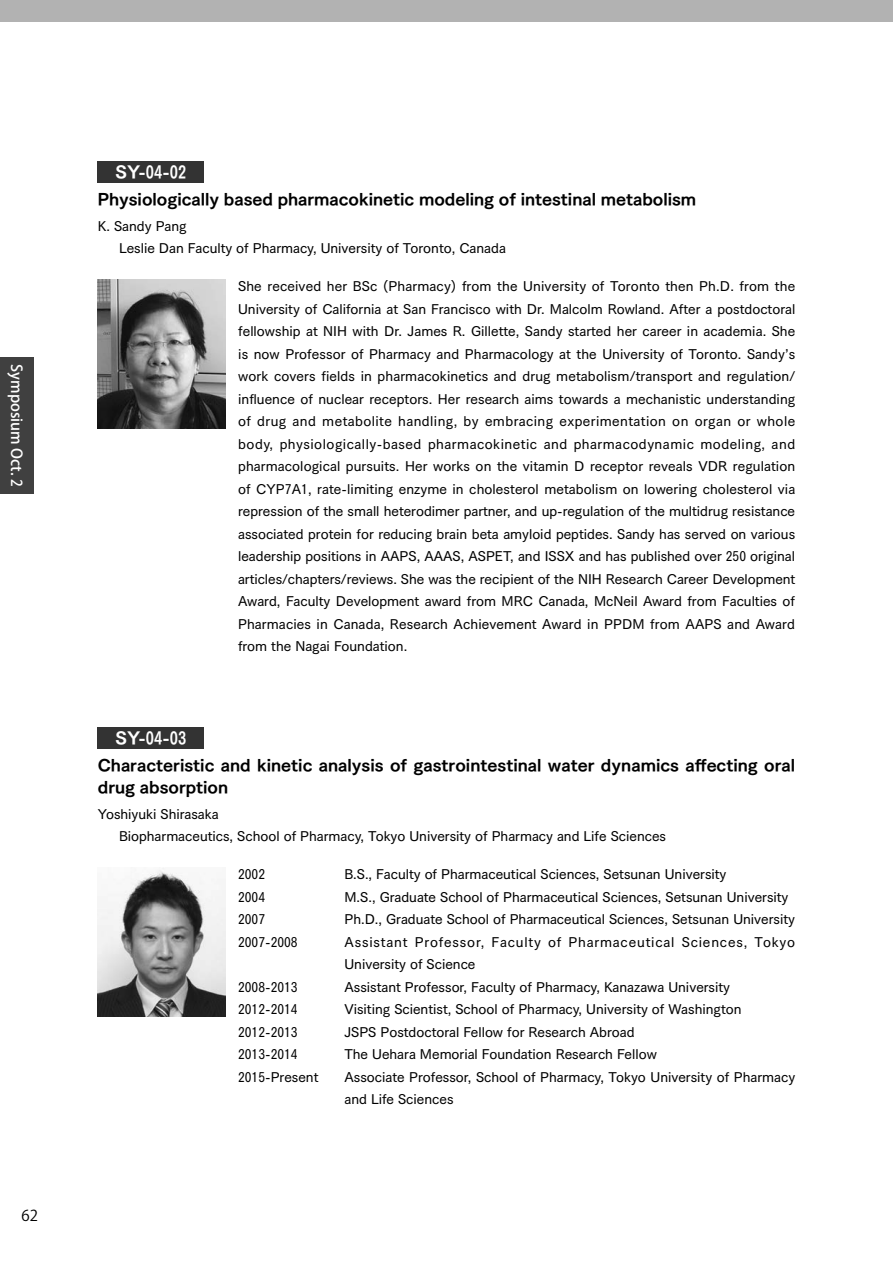
<style>
.page{position:relative;width:893px;height:1263px;background:#fff}
.page>*{position:absolute;margin:0;border:0;box-sizing:border-box;transform-origin:0 0}
.t1{font:16.5px "Tsuku Go Pro E";color:#fff}
.t2{font:15.75px/22.5px "Tsuku Go Pro E";color:#000}
.t3{font:500 15px "Koz Go Pro";color:#fff}
.t4{font:15px "Koz Go Pro";color:#000}
.t5{font:13.5px/22.5px "Tsuku Go Pro D";color:#000}
.t6{font:13.5px/22.5px "Tsuku Go Pro D";letter-spacing:.06em;color:#000}
</style>
<div class="page">
<div style="left:0;top:0;width:893px;height:21px;background:#b2b2b2"></div>
<div style="left:98px;top:162px;width:106px;height:21px;background:#333"></div>
<img style="left:98px;top:280px;width:127px;height:148px">
<div style="left:98px;top:727px;width:106px;height:21px;background:#333"></div>
<img style="left:98px;top:868px;width:127px;height:148px">
<div style="left:0;top:357px;width:34px;height:136px;background:#404040"></div>
<p class="t3" style="left:26px;top:364px;width:123px;rotate:90deg">Symposium Oct. 2</p>
<p class="t4" style="left:21px;top:1206px;width:18px">62</p>
<p class="t1" style="left:116px;top:157px;width:72px">SY-04-02</p>
<p class="t2" style="left:98px;top:186px;width:600px">Physiologically based pharmacokinetic modeling of intestinal metabolism</p>
<p class="t5" style="left:119px;top:214px;width:388px;line-height:21.3px;text-indent:-21px">K. Sandy Pang<br>Leslie Dan Faculty of Pharmacy, University of Toronto, Canada</p>
<p class="t5" style="left:238px;top:273px;width:559px;text-align:justify">She received her BSc (Pharmacy) from the University of Toronto then Ph.D. from the University of California at San Francisco with Dr. Malcolm Rowland. After a postdoctoral fellowship at NIH with Dr. James R. Gillette, Sandy started her career in academia. She is now Professor of Pharmacy and Pharmacology at the University of Toronto. Sandy’s work covers fields in pharmacokinetics and drug metabolism/transport and regulation/ influence of nuclear receptors. Her research aims towards a mechanistic understanding of drug and metabolite handling, by embracing experimentation on organ or whole body, physiologically-based pharmacokinetic and pharmacodynamic modeling, and pharmacological pursuits. Her works on the vitamin D receptor reveals VDR regulation of CYP7A1, rate-limiting enzyme in cholesterol metabolism on lowering cholesterol via repression of the small heterodimer partner, and up-regulation of the multidrug resistance associated protein for reducing brain beta amyloid peptides. Sandy has served on various leadership positions in AAPS, AAAS, ASPET, and ISSX and has published over 250 original articles/chapters/reviews. She was the recipient of the NIH Research Career Development Award, Faculty Development award from MRC Canada, McNeil Award from Faculties of Pharmacies in Canada, Research Achievement Award in PPDM from AAPS and Award from the Nagai Foundation.</p>
<p class="t1" style="left:116px;top:723px;width:72px">SY-04-03</p>
<p class="t2" style="left:98px;top:752px;width:699px">Characteristic and kinetic analysis of gastrointestinal water dynamics affecting oral drug absorption</p>
<p class="t5" style="left:119px;top:802px;width:549px;line-height:21.3px;text-indent:-21px">Yoshiyuki Shirasaka<br>Biopharmaceutics, School of Pharmacy, Tokyo University of Pharmacy and Life Sciences</p>
<p class="t5" style="left:238px;top:861px;width:28px">2002</p>
<p class="t5" style="left:344px;top:861px;width:383px">B.S., Faculty of Pharmaceutical Sciences, Setsunan University</p>
<p class="t5" style="left:238px;top:884px;width:28px">2004</p>
<p class="t5" style="left:344px;top:884px;width:445px">M.S., Graduate School of Pharmaceutical Sciences, Setsunan University</p>
<p class="t5" style="left:238px;top:906px;width:28px">2007</p>
<p class="t5" style="left:344px;top:906px;width:452px">Ph.D., Graduate School of Pharmaceutical Sciences, Setsunan University</p>
<p class="t5" style="left:238px;top:929px;width:61px">2007-2008</p>
<p class="t6" style="left:344px;top:929px;width:452px">Assistant Professor, Faculty of Pharmaceutical Sciences, Tokyo<br>University of Science</p>
<p class="t5" style="left:238px;top:974px;width:61px">2008-2013</p>
<p class="t5" style="left:344px;top:974px;width:387px">Assistant Professor, Faculty of Pharmacy, Kanazawa University</p>
<p class="t5" style="left:238px;top:996px;width:61px">2012-2014</p>
<p class="t5" style="left:344px;top:996px;width:399px">Visiting Scientist, School of Pharmacy, University of Washington</p>
<p class="t5" style="left:238px;top:1019px;width:61px">2012-2013</p>
<p class="t5" style="left:344px;top:1019px;width:292px">JSPS Postdoctoral Fellow for Research Abroad</p>
<p class="t5" style="left:238px;top:1041px;width:61px">2013-2014</p>
<p class="t5" style="left:344px;top:1041px;width:314px">The Uehara Memorial Foundation Research Fellow</p>
<p class="t5" style="left:238px;top:1064px;width:82px">2015-Present</p>
<p class="t5" style="left:344px;top:1064px;width:452px">Associate Professor, School of Pharmacy, Tokyo University of Pharmacy and Life Sciences</p>
</div>
